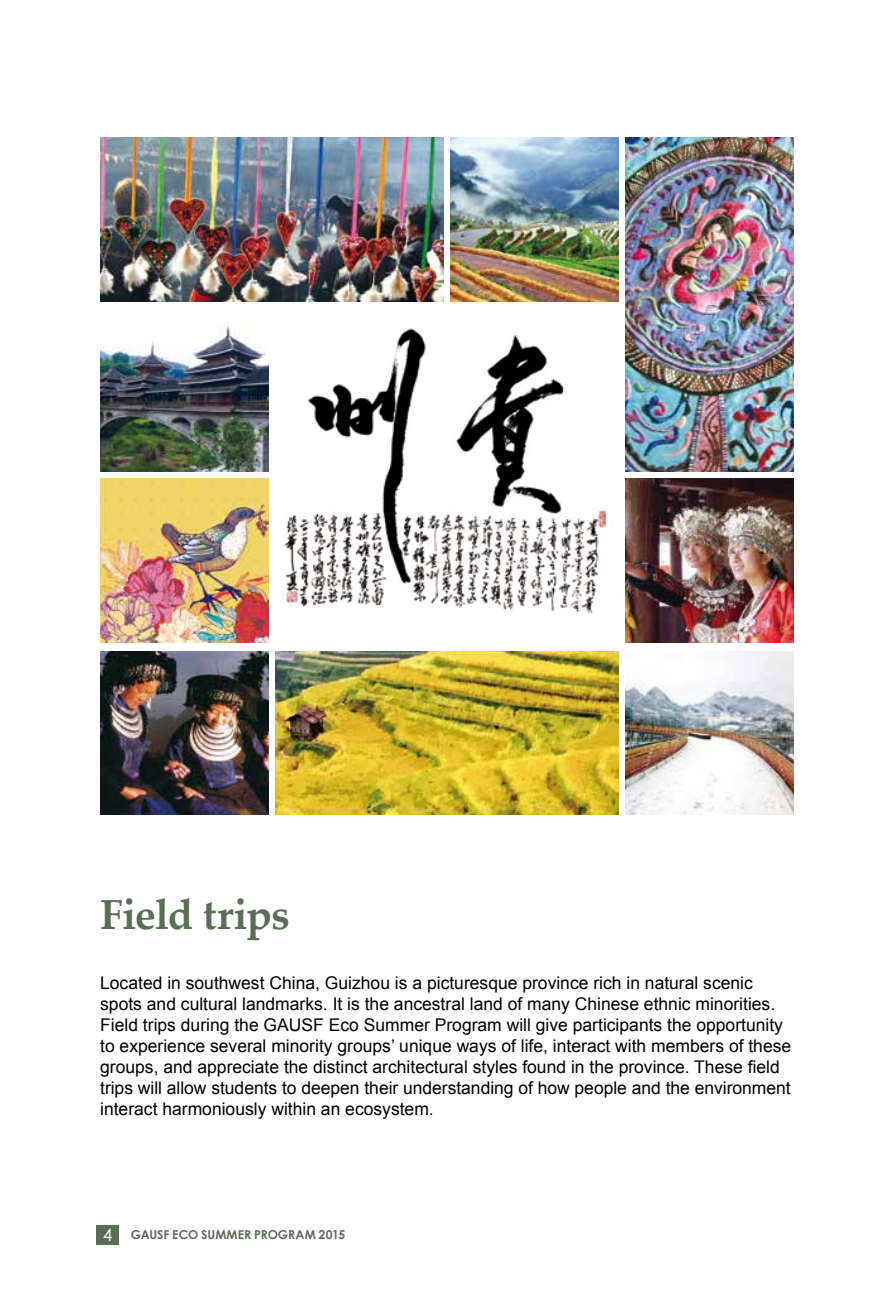
<style>
.page{position:relative;width:893px;height:1290px;background:#fff}
.page>*{position:absolute;margin:0;border:0;box-sizing:border-box;transform-origin:0 0}
.t1{font:700 42px "Palatino Linotype";letter-spacing:-.025em;color:#5a6e56}
.t2{font:17.5px/21px "Arial";color:#000}
.t3{font:700 12.25px "Century Gothic";color:#5a6e56}
.s1{font-weight:400;font-size:17.5px;color:#fff}
</style>
<div class="page">
<div style="left:96px;top:1224px;width:23px;height:20px;background:#5a6e56"></div>
<img style="left:101px;top:138px;width:342px;height:163px">
<img style="left:450px;top:138px;width:168px;height:163px">
<img style="left:101px;top:325px;width:168px;height:147px">
<img style="left:100px;top:479px;width:168px;height:163px">
<img style="left:275px;top:651px;width:343px;height:164px">
<img style="left:101px;top:651px;width:168px;height:164px">
<img style="left:284px;top:328px;width:323px;height:285px">
<img style="left:625px;top:138px;width:168px;height:333px">
<img style="left:625px;top:479px;width:168px;height:163px">
<img style="left:625px;top:651px;width:168px;height:164px">
<h1 class="t1" style="left:100px;top:885px;width:191px">Field trips</h1>
<p class="t2" style="left:100px;top:972px;width:693px">Located in southwest China, Guizhou is a picturesque province rich in natural scenic spots and cultural landmarks. It is the ancestral land of many Chinese ethnic minorities.<br>Field trips during the GAUSF Eco Summer Program will give participants the opportunity to experience several minority groups’ unique ways of life, interact with members of these groups, and appreciate the distinct architectural styles found in the province. These field trips will allow students to deepen their understanding of how people and the environment interact harmoniously within an ecosystem.</p>
<p class="t3" style="left:103px;top:1225px;width:244px"><span class="s1">4</span> GAUSF ECO SUMMER PROGRAM 2015</p>
</div>
